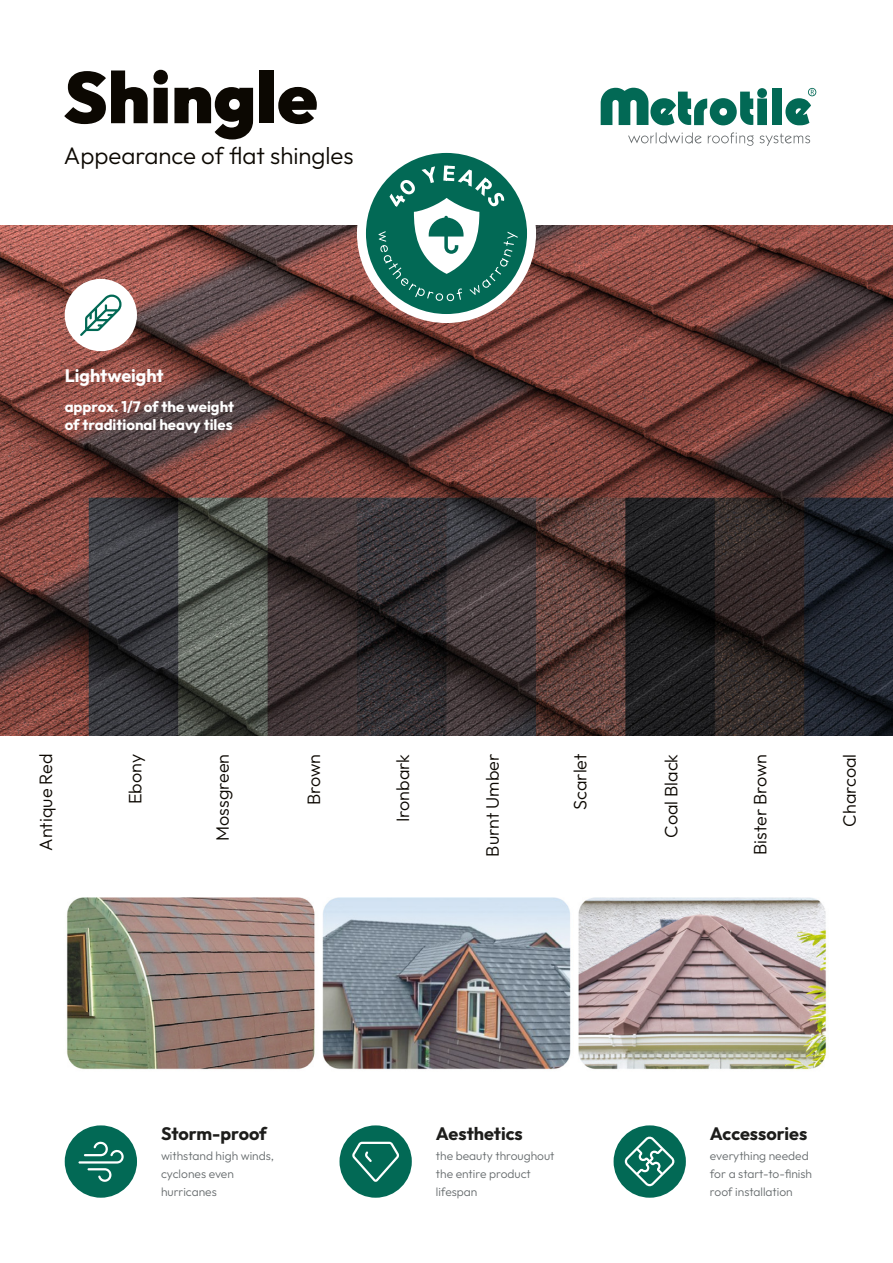
<style>
.page{position:relative;width:893px;height:1263px;background:#fff}
.page>*{position:absolute;margin:0;border:0;box-sizing:border-box;transform-origin:0 0}
.t1{font:900 72px "Outfit";color:#0c0802}
.t2{font:300 24px "Outfit";color:#0c0802}
.t3{font:300 18px "Outfit";color:#0c0802}
.t4{font:700 18px "Outfit";color:#1d1d1b}
.t5{font:700 18px "Outfit";color:#fff}
.t6{font:700 15px/18px "Outfit";color:#fff}
.t7{font:300 12px/18px "Outfit";color:#676c6e}
</style>
<div class="page">
<img style="left:0;top:225px;width:893px;height:511px">
<div style="left:65px;top:1125px;width:72px;height:73px;background:#026955;border-radius:50%"></div>
<svg style="left:78px;top:1141px;width:46px;height:41px"></svg>
<div style="left:339px;top:1125px;width:73px;height:73px;background:#026955;border-radius:50%"></div>
<svg style="left:352px;top:1142px;width:47px;height:40px"></svg>
<div style="left:614px;top:1125px;width:72px;height:73px;background:#026955;border-radius:50%"></div>
<svg style="left:625px;top:1136px;width:49px;height:50px"></svg>
<div style="left:65px;top:279px;width:72px;height:72px;background:#fff;border-radius:50%"></div>
<svg style="left:80px;top:295px;width:42px;height:41px"></svg>
<svg style="left:357px;top:152px;width:179px;height:171px"></svg>
<img style="left:66px;top:897px;width:761px;height:173px">
<svg style="left:628px;top:132px;width:74px;height:11px"></svg>
<svg style="left:708px;top:132px;width:46px;height:14px"></svg>
<svg style="left:760px;top:133px;width:50px;height:13px"></svg>
<svg style="left:601px;top:88px;width:166px;height:37px"></svg>
<div style="left:772px;top:89px;width:10px;height:36px;background:#026955"></div>
<svg style="left:785px;top:88px;width:31px;height:37px"></svg>
<h1 class="t1" style="left:64px;top:57px;width:255px">Shingle</h1>
<h2 class="t2" style="left:64px;top:142px;width:291px">Appearance of flat shingles</h2>
<h3 class="t5" style="left:65px;top:365px;width:101px">Lightweight</h3>
<p class="t6" style="left:65px;top:397px;width:171px">approx. 1/7 of the weight of traditional heavy tiles</p>
<h3 class="t3" style="left:36px;top:851px;width:98px;rotate:-90deg">Antique Red</h3>
<h3 class="t3" style="left:125px;top:804px;width:52px;rotate:-90deg">Ebony</h3>
<h3 class="t3" style="left:212px;top:841px;width:89px;rotate:-90deg">Mossgreen</h3>
<h3 class="t3" style="left:304px;top:805px;width:53px;rotate:-90deg">Brown</h3>
<h3 class="t3" style="left:393px;top:822px;width:70px;rotate:-90deg">Ironbark</h3>
<h3 class="t3" style="left:482px;top:857px;width:104px;rotate:-90deg">Burnt Umber</h3>
<h3 class="t3" style="left:570px;top:809px;width:57px;rotate:-90deg">Scarlet</h3>
<h3 class="t3" style="left:661px;top:837px;width:85px;rotate:-90deg">Coal Black</h3>
<h3 class="t3" style="left:750px;top:855px;width:103px;rotate:-90deg">Bister Brown</h3>
<h3 class="t3" style="left:839px;top:827px;width:74px;rotate:-90deg">Charcoal</h3>
<h3 class="t4" style="left:161px;top:1123px;width:108px">Storm-proof</h3>
<p class="t7" style="left:161px;top:1147px;width:115px">withstand high winds, cyclones even hurricanes</p>
<h3 class="t4" style="left:436px;top:1123px;width:88px">Aesthetics</h3>
<p class="t7" style="left:436px;top:1147px;width:120px">the beauty throughout the entire product lifespan</p>
<h3 class="t4" style="left:710px;top:1123px;width:99px">Accessories</h3>
<p class="t7" style="left:710px;top:1147px;width:104px">everything needed for a start-to-finish roof installation</p>
</div>
